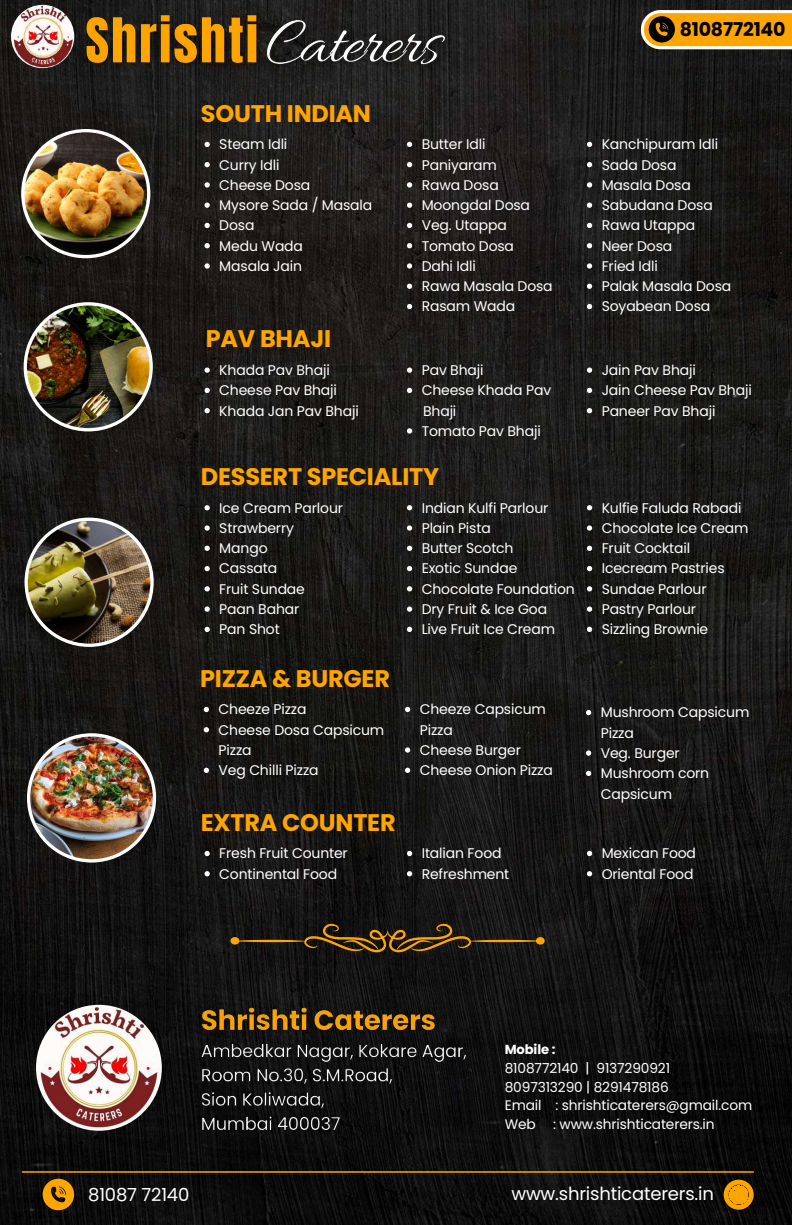
<style>
.page{position:relative;width:792px;height:1225px;background:#fff}
.page>*{position:absolute;margin:0;border:0;box-sizing:border-box;transform-origin:0 0}
.t1{font:700 24px "Poppins";letter-spacing:-.01em;color:#ffa500}
.t2{font:700 19px "Poppins";letter-spacing:-.01em;color:#000}
.t3{font:18px "Poppins";letter-spacing:-.01em;color:#fff}
.t4{font:14px/20.2px "Poppins";letter-spacing:-.01em;color:#fff}
.t5{font:13.8px/18.8px "Poppins";letter-spacing:-.01em;color:#fff}
.t6{font:700 13.1px "Poppins";letter-spacing:-.01em;color:#fff}
</style>
<div class="page">
<img style="left:0;top:0;width:792px;height:1224px">
<svg style="left:43px;top:1178px;width:31px;height:31px"></svg>
<svg style="left:724px;top:1179px;width:30px;height:30px"></svg>
<hr style="left:22px;top:1170px;width:732px;height:2px;background:#ffa500">
<img style="left:11px;top:5px;width:63px;height:63px;border-radius:50%">
<svg style="left:641px;top:10px;width:151px;height:39px;background:#e4a229"></svg>
<img style="left:36px;top:1004px;width:126px;height:126px;border-radius:50%">
<svg style="left:231px;top:923px;width:314px;height:29px;background:#392b11"></svg>
<svg style="left:21px;top:129px;width:129px;height:129px"></svg>
<img style="left:25px;top:132px;width:122px;height:123px;border-radius:50%">
<svg style="left:24px;top:302px;width:129px;height:129px"></svg>
<img style="left:27px;top:305px;width:123px;height:123px;border-radius:50%">
<svg style="left:25px;top:517px;width:129px;height:129px"></svg>
<img style="left:28px;top:521px;width:122px;height:122px;border-radius:50%">
<svg style="left:27px;top:733px;width:129px;height:129px"></svg>
<img style="left:30px;top:736px;width:123px;height:123px;border-radius:50%">
<img style="left:262px;top:1px;width:194px;height:99px">
<img style="left:83px;top:0;width:184px;height:88px">
<svg style="left:205px;top:142px;width:5px;height:5px"></svg>
<svg style="left:205px;top:162px;width:5px;height:5px"></svg>
<svg style="left:205px;top:182px;width:5px;height:5px"></svg>
<svg style="left:205px;top:202px;width:5px;height:6px"></svg>
<svg style="left:205px;top:223px;width:5px;height:5px"></svg>
<svg style="left:205px;top:243px;width:5px;height:5px"></svg>
<svg style="left:205px;top:263px;width:5px;height:5px"></svg>
<svg style="left:407px;top:142px;width:5px;height:5px"></svg>
<svg style="left:407px;top:162px;width:5px;height:5px"></svg>
<svg style="left:407px;top:182px;width:5px;height:5px"></svg>
<svg style="left:407px;top:202px;width:5px;height:6px"></svg>
<svg style="left:407px;top:223px;width:5px;height:5px"></svg>
<svg style="left:407px;top:243px;width:5px;height:5px"></svg>
<svg style="left:407px;top:263px;width:5px;height:5px"></svg>
<svg style="left:407px;top:283px;width:5px;height:6px"></svg>
<svg style="left:407px;top:304px;width:5px;height:5px"></svg>
<svg style="left:587px;top:142px;width:5px;height:5px"></svg>
<svg style="left:587px;top:162px;width:5px;height:5px"></svg>
<svg style="left:587px;top:182px;width:5px;height:5px"></svg>
<svg style="left:587px;top:202px;width:5px;height:6px"></svg>
<svg style="left:587px;top:223px;width:5px;height:5px"></svg>
<svg style="left:587px;top:243px;width:5px;height:5px"></svg>
<svg style="left:587px;top:263px;width:5px;height:5px"></svg>
<svg style="left:587px;top:283px;width:5px;height:6px"></svg>
<svg style="left:587px;top:304px;width:5px;height:5px"></svg>
<svg style="left:205px;top:367px;width:5px;height:5px"></svg>
<svg style="left:205px;top:387px;width:5px;height:6px"></svg>
<svg style="left:205px;top:408px;width:5px;height:5px"></svg>
<svg style="left:407px;top:367px;width:5px;height:5px"></svg>
<svg style="left:407px;top:387px;width:5px;height:6px"></svg>
<svg style="left:407px;top:428px;width:5px;height:5px"></svg>
<svg style="left:587px;top:367px;width:5px;height:5px"></svg>
<svg style="left:587px;top:387px;width:5px;height:6px"></svg>
<svg style="left:587px;top:408px;width:5px;height:5px"></svg>
<svg style="left:205px;top:505px;width:5px;height:5px"></svg>
<svg style="left:205px;top:525px;width:5px;height:5px"></svg>
<svg style="left:205px;top:545px;width:5px;height:6px"></svg>
<svg style="left:205px;top:566px;width:5px;height:5px"></svg>
<svg style="left:205px;top:586px;width:5px;height:5px"></svg>
<svg style="left:205px;top:606px;width:5px;height:5px"></svg>
<svg style="left:205px;top:626px;width:5px;height:6px"></svg>
<svg style="left:407px;top:505px;width:5px;height:5px"></svg>
<svg style="left:407px;top:525px;width:5px;height:5px"></svg>
<svg style="left:407px;top:545px;width:5px;height:6px"></svg>
<svg style="left:407px;top:566px;width:5px;height:5px"></svg>
<svg style="left:407px;top:586px;width:5px;height:5px"></svg>
<svg style="left:407px;top:606px;width:5px;height:5px"></svg>
<svg style="left:407px;top:626px;width:5px;height:6px"></svg>
<svg style="left:587px;top:505px;width:5px;height:5px"></svg>
<svg style="left:587px;top:525px;width:5px;height:5px"></svg>
<svg style="left:587px;top:545px;width:5px;height:6px"></svg>
<svg style="left:587px;top:566px;width:5px;height:5px"></svg>
<svg style="left:587px;top:586px;width:5px;height:5px"></svg>
<svg style="left:587px;top:606px;width:5px;height:5px"></svg>
<svg style="left:587px;top:626px;width:5px;height:6px"></svg>
<svg style="left:205px;top:850px;width:5px;height:5px"></svg>
<svg style="left:205px;top:870px;width:5px;height:6px"></svg>
<svg style="left:407px;top:850px;width:5px;height:5px"></svg>
<svg style="left:407px;top:870px;width:5px;height:6px"></svg>
<svg style="left:587px;top:850px;width:5px;height:5px"></svg>
<svg style="left:587px;top:870px;width:5px;height:6px"></svg>
<svg style="left:204px;top:706px;width:5px;height:6px"></svg>
<svg style="left:204px;top:727px;width:5px;height:5px"></svg>
<svg style="left:204px;top:767px;width:5px;height:5px"></svg>
<svg style="left:405px;top:706px;width:5px;height:6px"></svg>
<svg style="left:405px;top:747px;width:5px;height:5px"></svg>
<svg style="left:405px;top:767px;width:5px;height:5px"></svg>
<svg style="left:586px;top:709px;width:5px;height:6px"></svg>
<svg style="left:586px;top:750px;width:5px;height:5px"></svg>
<svg style="left:586px;top:770px;width:5px;height:5px"></svg>
<img style="left:194px;top:994px;width:279px;height:149px">
<h2 class="t2" style="left:680px;top:16px;width:107px">8108772140</h2>
<h1 class="t1" style="left:201px;top:96px;width:172px">SOUTH INDIAN</h1>
<p class="t4" style="left:219px;top:134px;width:155px">Steam Idli<br>Curry Idli<br>Cheese Dosa<br>Mysore Sada / Masala<br>Dosa<br>Medu Wada<br>Masala Jain</p>
<p class="t4" style="left:422px;top:134px;width:133px">Butter Idli<br>Paniyaram<br>Rawa Dosa<br>Moongdal Dosa<br>Veg. Utappa<br>Tomato Dosa<br>Dahi Idli<br>Rawa Masala Dosa<br>Rasam Wada</p>
<p class="t4" style="left:602px;top:134px;width:131px">Kanchipuram Idli<br>Sada Dosa<br>Masala Dosa<br>Sabudana Dosa<br>Rawa Utappa<br>Neer Dosa<br>Fried Idli<br>Palak Masala Dosa<br>Soyabean Dosa</p>
<h1 class="t1" style="left:206px;top:322px;width:127px">PAV BHAJI</h1>
<p class="t4" style="left:219px;top:360px;width:141px">Khada Pav Bhaji<br>Cheese Pav Bhaji<br>Khada Jan Pav Bhaji</p>
<p class="t4" style="left:422px;top:360px;width:131px">Pav Bhaji<br>Cheese Khada Pav</p>
<p class="t4" style="left:422px;top:420px;width:121px">Tomato Pav Bhaji</p>
<p class="t4" style="left:602px;top:360px;width:152px">Jain Pav Bhaji<br>Jain Cheese Pav Bhaji<br>Paneer Pav Bhaji</p>
<p class="t4" style="left:423px;top:400px;width:35px">Bhaji</p>
<h1 class="t1" style="left:201px;top:459px;width:240px">DESSERT SPECIALITY</h1>
<p class="t4" style="left:219px;top:497px;width:125px">Ice Cream Parlour<br>Strawberry<br>Mango<br>Cassata<br>Fruit Sundae<br>Paan Bahar<br>Pan Shot</p>
<p class="t4" style="left:422px;top:497px;width:155px">Indian Kulfi Parlour<br>Plain Pista<br>Butter Scotch<br>Exotic Sundae<br>Chocolate Foundation<br>Dry Fruit &amp; Ice Goa<br>Live Fruit Ice Cream</p>
<p class="t4" style="left:602px;top:497px;width:148px">Kulfie Faluda Rabadi<br>Chocolate Ice Cream<br>Fruit Cocktail<br>Icecream Pastries<br>Sundae Parlour<br>Pastry Parlour<br>Sizzling Brownie</p>
<h1 class="t1" style="left:200px;top:661px;width:191px">PIZZA &amp; BURGER</h1>
<p class="t4" style="left:219px;top:699px;width:167px">Cheeze Pizza<br>Cheese Dosa Capsicum<br>Pizza<br>Veg Chilli Pizza</p>
<p class="t4" style="left:420px;top:699px;width:135px">Cheeze Capsicum<br>Pizza<br>Cheese Burger<br>Cheese Onion Pizza</p>
<p class="t4" style="left:601px;top:702px;width:150px">Mushroom Capsicum<br>Pizza<br>Veg. Burger<br>Mushroom corn<br>Capsicum</p>
<h1 class="t1" style="left:201px;top:805px;width:196px">EXTRA COUNTER</h1>
<p class="t4" style="left:219px;top:843px;width:130px">Fresh Fruit Counter<br>Continental Food</p>
<p class="t4" style="left:422px;top:843px;width:89px">Italian Food<br>Refreshment</p>
<p class="t4" style="left:602px;top:843px;width:96px">Mexican Food<br>Oriental Food</p>
<p class="t6" style="left:505px;top:1040px;width:52px">Mobile :</p>
<p class="t5" style="left:505px;top:1058px;width:249px">8108772140 | 9137290921<br>8097313290 | 8291478186<br>Email : shrishticaterers@gmail.com<br>Web</p>
<p class="t5" style="left:553px;top:1114px;width:163px">: www.shrishticaterers.in</p>
<p class="t3" style="left:88px;top:1181px;width:103px">81087 72140</p>
<p class="t3" style="left:511px;top:1180px;width:204px">www.shrishticaterers.in</p>
</div>
